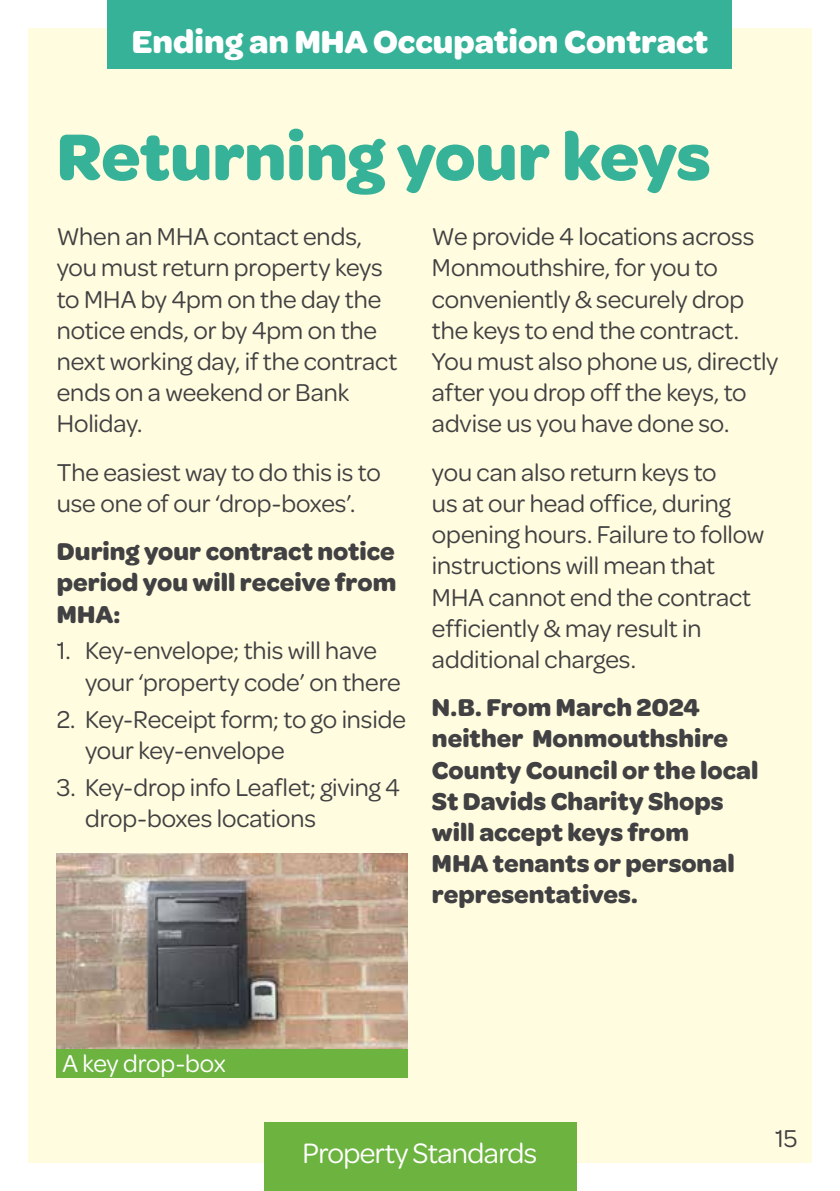
<style>
.page{position:relative;width:840px;height:1191px;background:#fff}
.page>*{position:absolute;margin:0;border:0;box-sizing:border-box;transform-origin:0 0}
.t1{font:700 70px "Omnes";letter-spacing:-.01em;color:#36b298}
.t2{font:700 34px "Omnes";color:#fff}
.t3{font:30px "Omnes";letter-spacing:-.02em;color:#fff}
.t4{font:26px/31.2px "Omnes";letter-spacing:-.005em;color:#414042}
.t5{font:700 26px/31.2px "Omnes";color:#414042;text-align:justify}
.t6{font:26px "Omnes";letter-spacing:-.015em;color:#fff}
</style>
<div class="page">
<div style="left:28px;top:28px;width:783px;height:1134px;background:#fffcdf"></div>
<img style="left:57px;top:853px;width:351px;height:196px">
<div style="left:57px;top:1049px;width:351px;height:28px;background:#6cb33f"></div>
<div style="left:108px;top:0;width:623px;height:68px;background:#36b298"></div>
<div style="left:264px;top:1123px;width:311px;height:68px;background:#6cb33f"></div>
<h2 class="t2" style="left:132px;top:17px;width:577px">Ending an MHA Occupation Contract</h2>
<h1 class="t1" style="left:57px;top:107px;width:655px">Returning your keys</h1>
<p class="t4" style="left:57px;top:219px;width:342px">When an MHA contact ends, you must return property keys to MHA by 4pm on the day the notice ends, or by 4pm on the next working day, if the contract ends on a weekend or Bank<br>Holiday.</p>
<p class="t4" style="left:57px;top:455px;width:325px">The easiest way to do this is to use one of our ‘drop-boxes’.</p>
<p class="t5" style="left:57px;top:534px;width:341px">During your contract notice period you will receive from MHA:</p>
<p class="t4" style="left:85px;top:633px;width:317px;text-indent:-28px">1. Key-envelope; this will have your ‘property code’ on there</p>
<p class="t4" style="left:85px;top:702px;width:322px;text-indent:-28px">2. Key-Receipt form; to go inside your key-envelope</p>
<p class="t4" style="left:85px;top:770px;width:316px;text-indent:-28px">3. Key-drop info Leaflet; giving 4 drop-boxes locations</p>
<p class="t4" style="left:432px;top:219px;width:348px">We provide 4 locations across<br>Monmouthshire, for you to conveniently &amp; securely drop the keys to end the contract.<br>You must also phone us, directly after you drop off the keys, to advise us you have done so.</p>
<p class="t4" style="left:432px;top:455px;width:334px">you can also return keys to<br>us at our head office, during opening hours. Failure to follow instructions will mean that<br>MHA cannot end the contract efficiently &amp; may result in additional charges.</p>
<p class="t5" style="left:432px;top:690px;width:328px;text-align:left">N.B. From March 2024 neither Monmouthshire<br>County Council or the local<br>St Davids Charity Shops will accept keys from<br>MHA tenants or personal representatives.</p>
<p class="t6" style="left:62px;top:1045px;width:165px">A key drop-box</p>
<p class="t3" style="left:302px;top:1132px;width:236px">Property Standards</p>
<p class="t4" style="left:774px;top:1121px;width:24px">15</p>
</div>
